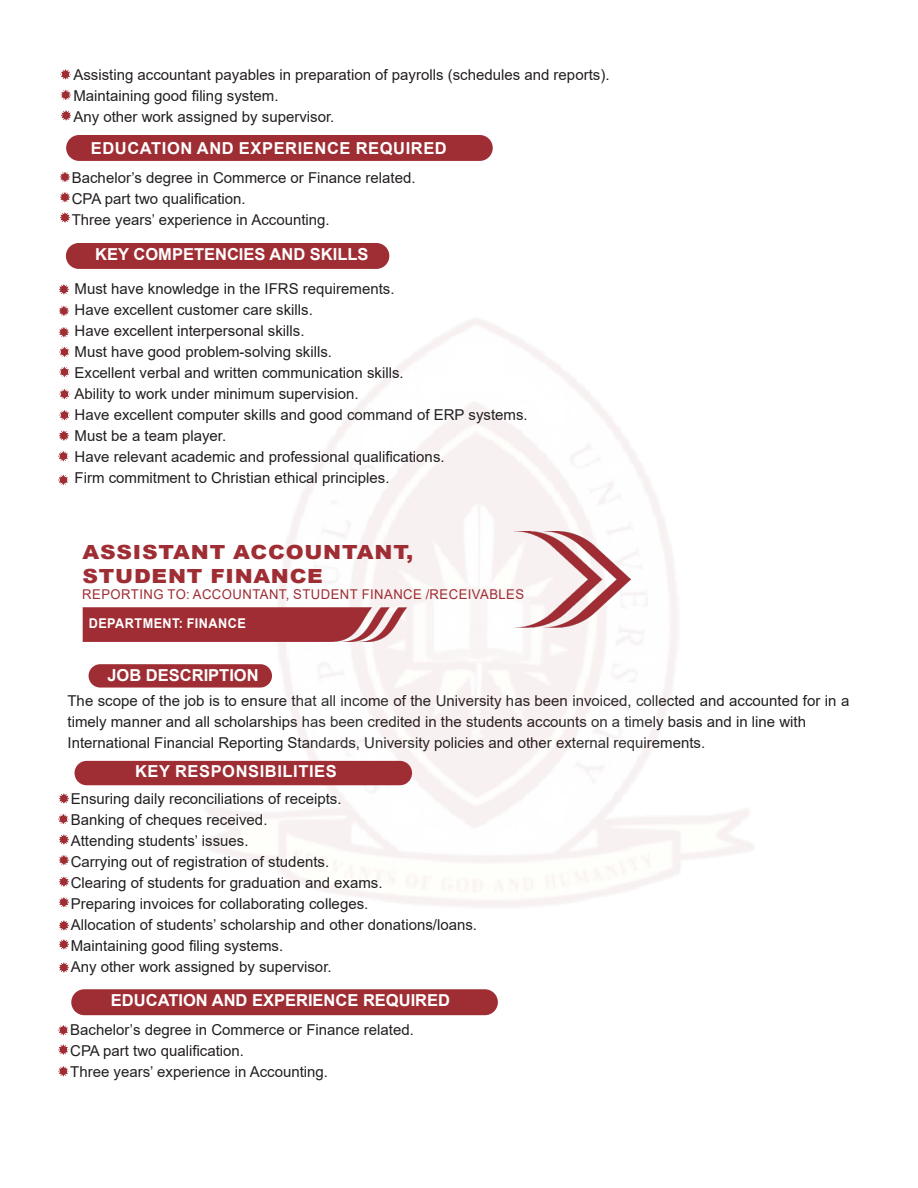
<style>
.page{position:relative;width:918px;height:1188px;background:#fff}
.page>*{position:absolute;margin:0;border:0;box-sizing:border-box;transform-origin:0 0}
.t1{font:900 19.5px "Arial";letter-spacing:.035em;color:#9f2d34;scale:1.11 1}
.t2{font:700 16.5px "Arial";color:#fff}
.t3{font:700 16.5px "Arial";letter-spacing:.035em;color:#fff}
.t4{font:15px/21px "Arial";color:#231f20}
.t5{font:13.5px "Arial";letter-spacing:.035em;color:#9f2d34}
.t6{font:700 13.5px "Arial";letter-spacing:.035em;color:#fff;scale:.94 1}
</style>
<div class="page">
<div style="left:89px;top:664px;width:183px;height:24px;background:#9f2d34;border-radius:12px"></div>
<div style="left:66px;top:135px;width:427px;height:26px;background:#9f2d34;border-radius:13px"></div>
<div style="left:66px;top:243px;width:323px;height:26px;background:#9f2d34;border-radius:13px"></div>
<svg style="left:60px;top:69px;width:11px;height:11px"></svg>
<svg style="left:61px;top:90px;width:10px;height:10px"></svg>
<svg style="left:61px;top:110px;width:10px;height:11px"></svg>
<svg style="left:60px;top:172px;width:10px;height:10px"></svg>
<svg style="left:60px;top:192px;width:10px;height:10px"></svg>
<svg style="left:60px;top:212px;width:10px;height:11px"></svg>
<svg style="left:59px;top:284px;width:10px;height:11px"></svg>
<svg style="left:59px;top:306px;width:10px;height:10px"></svg>
<svg style="left:59px;top:327px;width:10px;height:11px"></svg>
<svg style="left:59px;top:347px;width:10px;height:10px"></svg>
<svg style="left:59px;top:367px;width:10px;height:10px"></svg>
<svg style="left:59px;top:389px;width:10px;height:10px"></svg>
<svg style="left:59px;top:410px;width:10px;height:10px"></svg>
<svg style="left:59px;top:430px;width:10px;height:11px"></svg>
<svg style="left:58px;top:451px;width:10px;height:10px"></svg>
<svg style="left:58px;top:475px;width:10px;height:10px"></svg>
<img style="left:199px;top:319px;width:555px;height:588px">
<img style="left:82px;top:531px;width:548px;height:111px">
<div style="left:75px;top:761px;width:337px;height:24px;background:#9f2d34;border-radius:12px"></div>
<svg style="left:59px;top:793px;width:10px;height:11px"></svg>
<svg style="left:58px;top:814px;width:10px;height:10px"></svg>
<svg style="left:59px;top:834px;width:10px;height:11px"></svg>
<svg style="left:59px;top:855px;width:10px;height:10px"></svg>
<svg style="left:59px;top:876px;width:10px;height:11px"></svg>
<svg style="left:59px;top:897px;width:10px;height:11px"></svg>
<svg style="left:59px;top:920px;width:10px;height:11px"></svg>
<svg style="left:59px;top:939px;width:10px;height:11px"></svg>
<svg style="left:59px;top:962px;width:10px;height:11px"></svg>
<svg style="left:58px;top:1025px;width:10px;height:11px"></svg>
<svg style="left:58px;top:1044px;width:10px;height:11px"></svg>
<svg style="left:58px;top:1066px;width:10px;height:11px"></svg>
<div style="left:71px;top:989px;width:427px;height:26px;background:#9f2d34;border-radius:13px"></div>
<p class="t4" style="left:73px;top:64px;width:538px">Assisting accountant payables in preparation of payrolls (schedules and reports).</p>
<p class="t4" style="left:73px;top:85px;width:207px">Maintaining good filing system.</p>
<p class="t4" style="left:73px;top:106px;width:262px">Any other work assigned by supervisor.</p>
<p class="t3" style="left:91px;top:136px;width:357px">EDUCATION AND EXPERIENCE REQUIRED</p>
<p class="t4" style="left:72px;top:167px;width:345px">Bachelor’s degree in Commerce or Finance related.</p>
<p class="t4" style="left:72px;top:188px;width:175px">CPA part two qualification.</p>
<p class="t4" style="left:72px;top:209px;width:259px">Three years’ experience in Accounting.</p>
<p class="t2" style="left:95px;top:242px;width:275px">KEY COMPETENCIES AND SKILLS</p>
<p class="t4" style="left:75px;top:279px;width:322px">Must have knowledge in the IFRS requirements.</p>
<p class="t4" style="left:75px;top:300px;width:240px">Have excellent customer care skills.</p>
<p class="t4" style="left:75px;top:321px;width:232px">Have excellent interpersonal skills.</p>
<p class="t4" style="left:75px;top:342px;width:259px">Must have good problem-solving skills.</p>
<p class="t4" style="left:75px;top:363px;width:331px">Excellent verbal and written communication skills.</p>
<p class="t4" style="left:75px;top:384px;width:286px">Ability to work under minimum supervision.</p>
<p class="t4" style="left:75px;top:405px;width:455px">Have excellent computer skills and good command of ERP systems.</p>
<p class="t4" style="left:75px;top:426px;width:153px">Must be a team player.</p>
<p class="t4" style="left:75px;top:447px;width:372px">Have relevant academic and professional qualifications.</p>
<p class="t4" style="left:75px;top:468px;width:317px">Firm commitment to Christian ethical principles.</p>
<p class="t1" style="left:82px;top:538px;width:300px">ASSISTANT ACCOUNTANT,</p>
<p class="t1" style="left:82px;top:562px;width:218px">STUDENT FINANCE</p>
<p class="t5" style="left:82px;top:585px;width:443px">REPORTING TO: ACCOUNTANT, STUDENT FINANCE /RECEIVABLES</p>
<p class="t6" style="left:89px;top:613px;width:169px">DEPARTMENT: FINANCE</p>
<p class="t2" style="left:107px;top:664px;width:153px">JOB DESCRIPTION</p>
<p class="t4" style="left:68px;top:690px;width:783px">The scope of the job is to ensure that all income of the University has been invoiced, collected and accounted for in a timely manner and all scholarships has been credited in the students accounts on a timely basis and in line with</p>
<p class="t4" style="left:68px;top:732px;width:639px">International Financial Reporting Standards, University policies and other external requirements.</p>
<p class="t3" style="left:135px;top:760px;width:203px">KEY RESPONSIBILITIES</p>
<p class="t4" style="left:71px;top:788px;width:272px">Ensuring daily reconciliations of receipts.</p>
<p class="t4" style="left:71px;top:809px;width:198px">Banking of cheques received.</p>
<p class="t4" style="left:71px;top:830px;width:179px">Attending students’ issues.</p>
<p class="t4" style="left:71px;top:851px;width:260px">Carrying out of registration of students.</p>
<p class="t4" style="left:71px;top:872px;width:313px">Clearing of students for graduation and exams.</p>
<p class="t4" style="left:71px;top:893px;width:299px">Preparing invoices for collaborating colleges.</p>
<p class="t4" style="left:71px;top:914px;width:408px">Allocation of students’ scholarship and other donations/loans.</p>
<p class="t4" style="left:71px;top:935px;width:214px">Maintaining good filing systems.</p>
<p class="t4" style="left:71px;top:956px;width:262px">Any other work assigned by supervisor.</p>
<p class="t2" style="left:111px;top:988px;width:341px">EDUCATION AND EXPERIENCE REQUIRED</p>
<p class="t4" style="left:70px;top:1019px;width:345px">Bachelor’s degree in Commerce or Finance related.</p>
<p class="t4" style="left:70px;top:1040px;width:175px">CPA part two qualification.</p>
<p class="t4" style="left:70px;top:1061px;width:259px">Three years’ experience in Accounting.</p>
</div>
